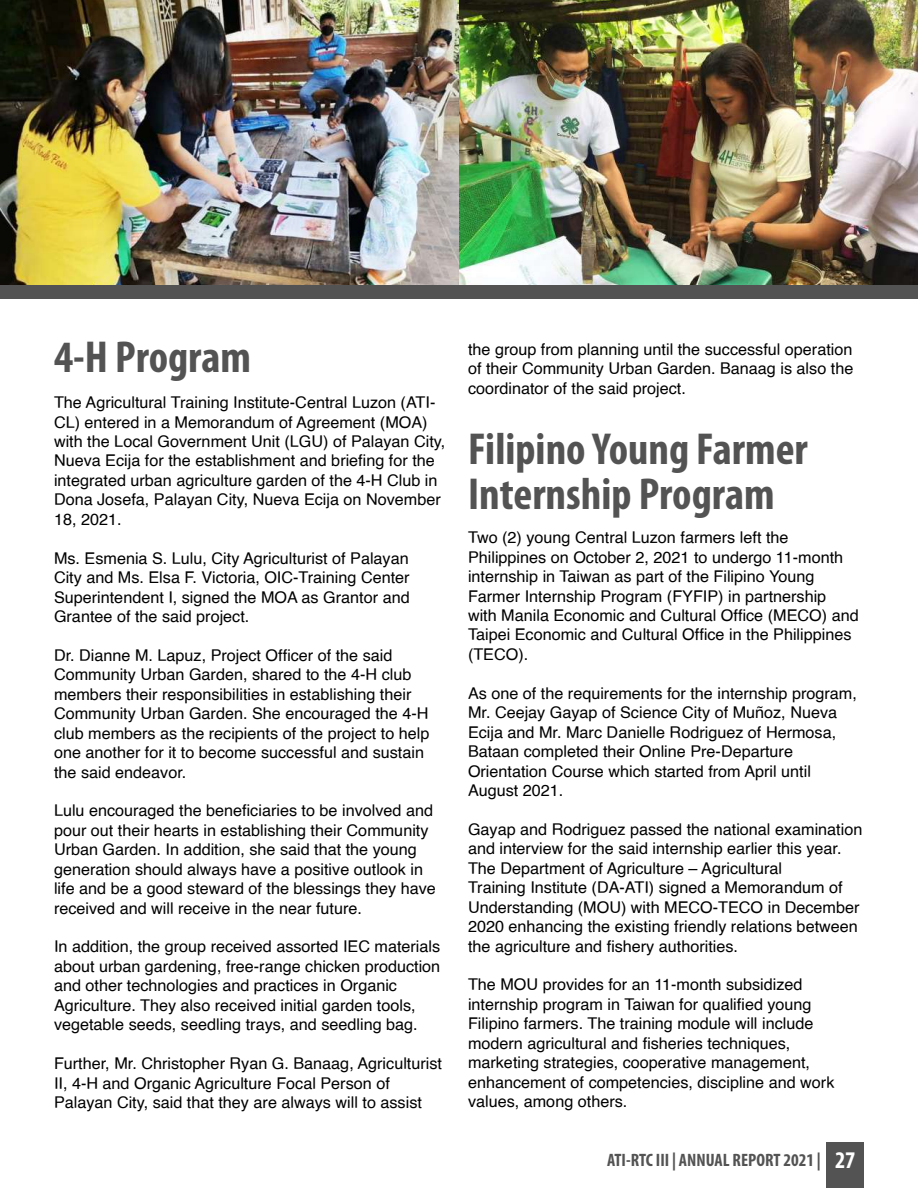
<style>
.page{position:relative;width:918px;height:1188px;background:#fff}
.page>*{position:absolute;margin:0;border:0;box-sizing:border-box;transform-origin:0 0}
.t1{font:700 condensed 45px/45px "Myriad Pro";color:#535353}
.t2{font:700 condensed 18px "Myriad Pro";color:#535353}
.t3{font:16.2px/19.5px "Helvetica";color:#000}
.s1{font-size:24px;color:#fff}
</style>
<div class="page">
<div style="left:827px;top:1142px;width:37px;height:46px;background:#535353"></div>
<img style="left:0;top:0;width:1px;height:1188px">
<img style="left:1px;top:0;width:459px;height:285px">
<img style="left:460px;top:0;width:458px;height:285px">
<div style="left:1px;top:285px;width:917px;height:13px;background:#535353"></div>
<h1 class="t1" style="left:54px;top:334px;width:199px">4-H Program</h1>
<p class="t3" style="left:54px;top:393px;width:393px">The Agricultural Training Institute-Central Luzon (ATI-CL) entered in a Memorandum of Agreement (MOA) with the Local Government Unit (LGU) of Palayan City, Nueva Ecija for the establishment and briefing for the integrated urban agriculture garden of the 4-H Club in Dona Josefa, Palayan City, Nueva Ecija on November 18, 2021.</p>
<p class="t3" style="left:54px;top:549px;width:357px;text-align:justify">Ms. Esmenia S. Lulu, City Agriculturist of Palayan City and Ms. Elsa F. Victoria, OIC-Training Center Superintendent I, signed the MOA as Grantor and Grantee of the said project.</p>
<p class="t3" style="left:54px;top:646px;width:377px">Dr. Dianne M. Lapuz, Project Officer of the said Community Urban Garden, shared to the 4-H club members their responsibilities in establishing their Community Urban Garden. She encouraged the 4-H club members as the recipients of the project to help one another for it to become successful and sustain the said endeavor.</p>
<p class="t3" style="left:54px;top:801px;width:383px">Lulu encouraged the beneficiaries to be involved and pour out their hearts in establishing their Community Urban Garden. In addition, she said that the young generation should always have a positive outlook in life and be a good steward of the blessings they have received and will receive in the near future.</p>
<p class="t3" style="left:54px;top:938px;width:388px">In addition, the group received assorted IEC materials about urban gardening, free-range chicken production and other technologies and practices in Organic Agriculture. They also received initial garden tools, vegetable seeds, seedling trays, and seedling bag.</p>
<p class="t3" style="left:54px;top:1054px;width:390px">Further, Mr. Christopher Ryan G. Banaag, Agriculturist<br>II, 4-H and Organic Agriculture Focal Person of<br>Palayan City, said that they are always will to assist</p>
<p class="t3" style="left:468px;top:340px;width:387px;text-align:justify">the group from planning until the successful operation of their Community Urban Garden. Banaag is also the coordinator of the said project.</p>
<h1 class="t1" style="left:468px;top:425px;width:341px">Filipino Young Farmer<br>Internship Program</h1>
<p class="t3" style="left:468px;top:528px;width:392px">Two (2) young Central Luzon farmers left the Philippines on October 2, 2021 to undergo 11-month internship in Taiwan as part of the Filipino Young Farmer Internship Program (FYFIP) in partnership with Manila Economic and Cultural Office (MECO) and Taipei Economic and Cultural Office in the Philippines (TECO).</p>
<p class="t3" style="left:468px;top:684px;width:390px">As one of the requirements for the internship program, Mr. Ceejay Gayap of Science City of Muñoz, Nueva Ecija and Mr. Marc Danielle Rodriguez of Hermosa, Bataan completed their Online Pre-Departure Orientation Course which started from April until August 2021.</p>
<p class="t3" style="left:468px;top:820px;width:396px">Gayap and Rodriguez passed the national examination and interview for the said internship earlier this year.<br>The Department of Agriculture – Agricultural<br>Training Institute (DA-ATI) signed a Memorandum of Understanding (MOU) with MECO-TECO in December 2020 enhancing the existing friendly relations between the agriculture and fishery authorities.</p>
<p class="t3" style="left:468px;top:975px;width:368px">The MOU provides for an 11-month subsidized internship program in Taiwan for qualified young Filipino farmers. The training module will include modern agricultural and fisheries techniques, marketing strategies, cooperative management, enhancement of competencies, discipline and work values, among others.</p>
<p class="t2" style="left:607px;top:1149px;width:250px">ATI-RTC III | ANNUAL REPORT 2021 | <span class="s1">27</span></p>
</div>
